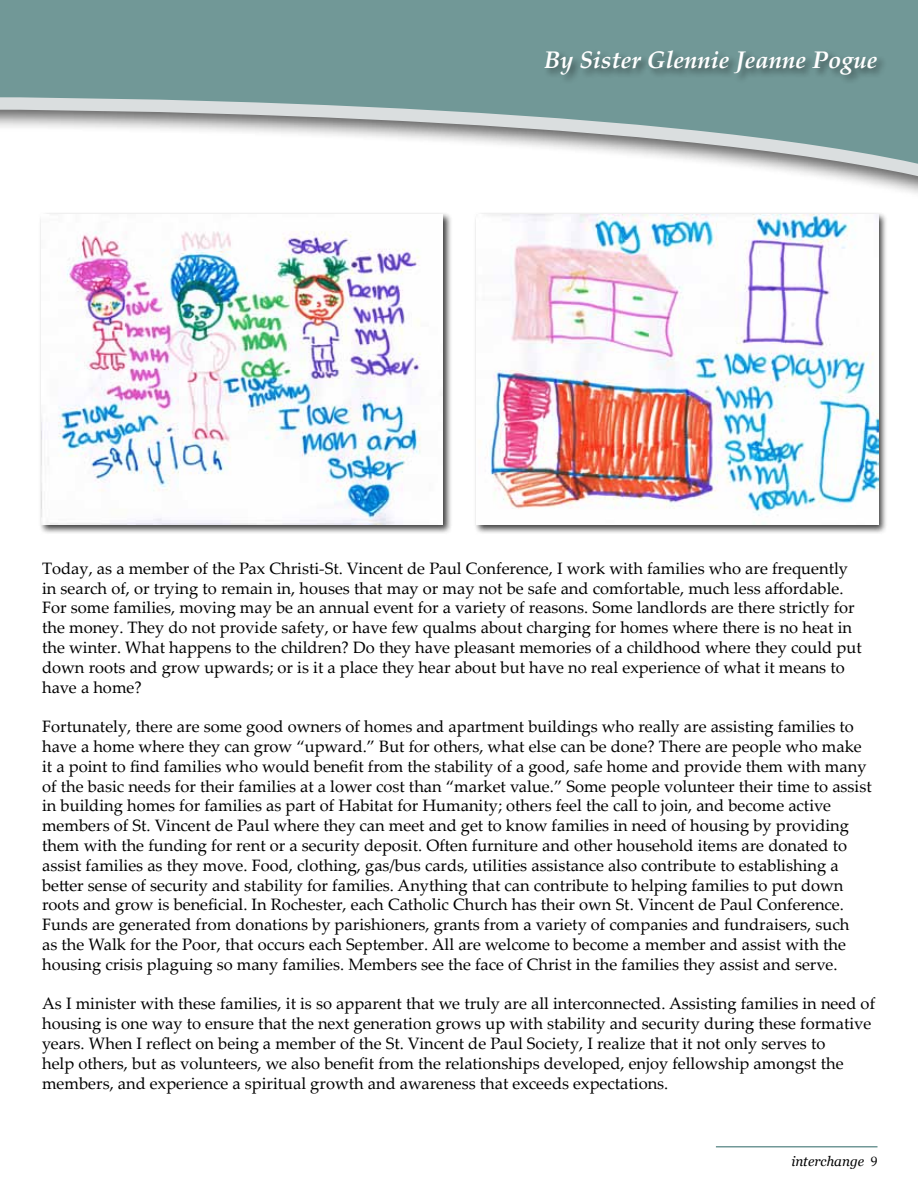
<style>
.page{position:relative;width:918px;height:1188px;background:#fff}
.page>*{position:absolute;margin:0;border:0;box-sizing:border-box;transform-origin:0 0}
.t1{font:italic 700 24px "Palatino Linotype";color:#fff}
.t2{font:16.5px/19.8px "Palatino Linotype";color:#000}
.t3{font:italic 13.65px "Georgia";color:#000}
.s1{font-family:"Palatino Linotype";font-style:normal}
</style>
<div class="page">
<svg style="left:780px;top:170px;width:138px;height:13px"></svg>
<svg style="left:0;top:0;width:918px;height:170px;fill:#719897"></svg>
<div style="left:474px;top:212px;width:414px;height:322px;background:#000;opacity:.75"></div>
<img style="left:476px;top:215px;width:402px;height:310px">
<div style="left:38px;top:212px;width:414px;height:322px;background:#000;opacity:.75"></div>
<img style="left:41px;top:215px;width:402px;height:310px">
<div style="left:542px;top:48px;width:345px;height:36px;background:#000;opacity:.5"></div>
<hr style="left:716px;top:1146px;width:162px;height:2px;background:#719897">
<h1 class="t1" style="left:544px;top:43px;width:335px">By Sister Glennie Jeanne Pogue</h1>
<p class="t2" style="left:42px;top:558px;width:821px">Today, as a member of the Pax Christi-St. Vincent de Paul Conference, I work with families who are frequently in search of, or trying to remain in, houses that may or may not be safe and comfortable, much less affordable.<br>For some families, moving may be an annual event for a variety of reasons. Some landlords are there strictly for the money. They do not provide safety, or have few qualms about charging for homes where there is no heat in the winter. What happens to the children? Do they have pleasant memories of a childhood where they could put down roots and grow upwards; or is it a place they hear about but have no real experience of what it means to have a home?</p>
<p class="t2" style="left:42px;top:716px;width:831px">Fortunately, there are some good owners of homes and apartment buildings who really are assisting families to have a home where they can grow “upward.” But for others, what else can be done? There are people who make it a point to find families who would benefit from the stability of a good, safe home and provide them with many of the basic needs for their families at a lower cost than “market value.” Some people volunteer their time to assist in building homes for families as part of Habitat for Humanity; others feel the call to join, and become active members of St. Vincent de Paul where they can meet and get to know families in need of housing by providing them with the funding for rent or a security deposit. Often furniture and other household items are donated to assist families as they move. Food, clothing, gas/bus cards, utilities assistance also contribute to establishing a better sense of security and stability for families. Anything that can contribute to helping families to put down roots and grow is beneficial. In Rochester, each Catholic Church has their own St. Vincent de Paul Conference.<br>Funds are generated from donations by parishioners, grants from a variety of companies and fundraisers, such<br>as the Walk for the Poor, that occurs each September. All are welcome to become a member and assist with the housing crisis plaguing so many families. Members see the face of Christ in the families they assist and serve.</p>
<p class="t2" style="left:42px;top:993px;width:835px">As I minister with these families, it is so apparent that we truly are all interconnected. Assisting families in need of housing is one way to ensure that the next generation grows up with stability and security during these formative years. When I reflect on being a member of the St. Vincent de Paul Society, I realize that it not only serves to<br>help others, but as volunteers, we also benefit from the relationships developed, enjoy fellowship amongst the members, and experience a spiritual growth and awareness that exceeds expectations.</p>
<p class="t3" style="left:791px;top:1152px;width:88px">interchange <span class="s1">9</span></p>
</div>
